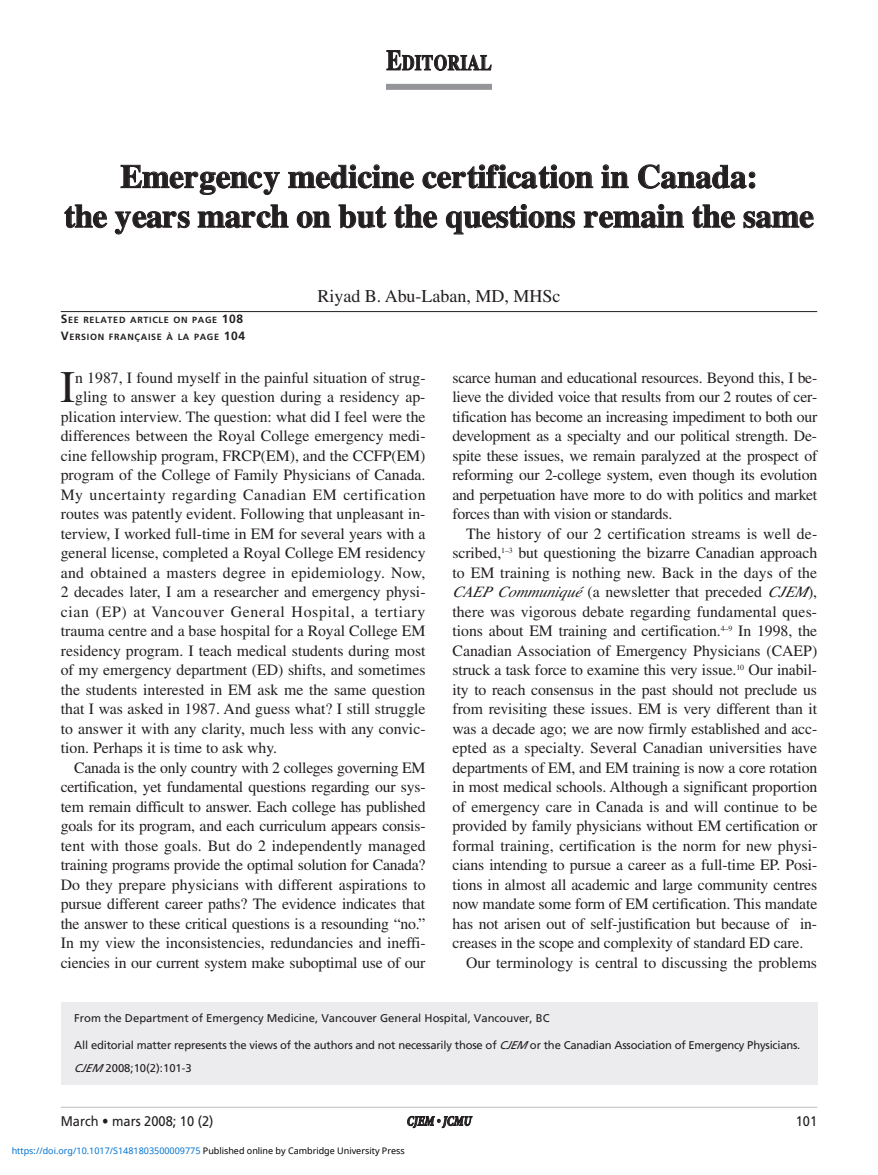
<style>
.page{position:relative;width:878px;height:1175px;background:#fff}
.page>*{position:absolute;margin:0;border:0;box-sizing:border-box;transform-origin:0 0}
.t1{font:45.15px "Times";color:#231f20}
.t2{font:700 33px/39.6px "Times";letter-spacing:-.005em;color:#231f20;text-align:center}
.t3{font:700 21.3px "Times";letter-spacing:.025em;color:#231f20;scale:.8 1}
.t4{font:18px "Times";color:#231f20}
.t5{font:15.75px/19.5px "Times";color:#231f20;text-align:justify}
.t6{font:15.75px "Times";letter-spacing:.035em;color:#231f20}
.t7{font:15.75px "Times";letter-spacing:.02em;color:#231f20}
.t8{font:15.75px "Times";letter-spacing:.045em;color:#231f20}
.t9{font:13.95px "Frutiger";color:#231f20;scale:.92 1}
.t10{font:italic 700 condensed 13.95px "Minion";color:#231f20;scale:.92 1}
.t11{font:11.25px "Frutiger";letter-spacing:-.015em;color:#231f20}
.t12{font:9px "Noto Sans";color:#0172cf}
.t13{font:700 9px/17px "Frutiger";letter-spacing:.075em;color:#231f20}
.s1{font-size:28.5px}
.s2{font-size:12px}
.s3{font-style:italic}
.s4{color:#000}
</style>
<div class="page">
<hr style="left:61px;top:1106px;width:756px;height:1px;background:#bcbdc0">
<div style="left:386px;top:84px;width:106px;height:6px;background:#939598"></div>
<hr style="left:61px;top:311px;width:756px;height:1px;background:#231f20">
<div style="left:61px;top:1002px;width:756px;height:82px;background:#ececee"></div>
<h3 class="t3" style="left:386px;top:56px;width:133px"><span class="s1">E</span>DITORIAL</h3>
<h2 class="t2" style="left:64px;top:160px;width:751px">Emergency medicine certification in Canada:<br>the years march on but the questions remain the same</h2>
<p class="t13" style="left:61px;top:312px;width:186px"><span class="s2">S</span>EE RELATED ARTICLE ON PAGE <span class="s2">108<br>V</span>ERSION FRANÇAISE À LA PAGE <span class="s2">104</span></p>
<p class="t4" style="left:317px;top:290px;width:245px">Riyad B. Abu-Laban, MD, MHSc</p>
<h1 class="t1" style="left:60px;top:371px;width:17px">I</h1>
<p class="t5" style="left:75px;top:369px;width:352px">n 1987, I found myself in the painful situation of strug-</p>
<p class="t5" style="left:75px;top:389px;width:352px">gling to answer a key question during a residency ap-</p>
<p class="t5" style="left:61px;top:408px;width:366px">plication interview. The question: what did I feel were the</p>
<p class="t5" style="left:61px;top:428px;width:366px">differences between the Royal College emergency medi-</p>
<p class="t5" style="left:61px;top:447px;width:366px">cine fellowship program, FRCP(EM), and the CCFP(EM)</p>
<p class="t5" style="left:61px;top:467px;width:366px">program of the College of Family Physicians of Canada.</p>
<p class="t6" style="left:61px;top:489px;width:366px">My uncertainty regarding Canadian EM certification</p>
<p class="t5" style="left:61px;top:506px;width:366px">routes was patently evident. Following that unpleasant in-</p>
<p class="t5" style="left:61px;top:525px;width:366px">terview, I worked full-time in EM for several years with a</p>
<p class="t5" style="left:61px;top:545px;width:366px">general license, completed a Royal College EM residency</p>
<p class="t7" style="left:61px;top:567px;width:366px">and obtained a masters degree in epidemiology. Now,</p>
<p class="t5" style="left:61px;top:584px;width:366px">2 decades later, I am a researcher and emergency physi-</p>
<p class="t8" style="left:61px;top:606px;width:366px">cian (EP) at Vancouver General Hospital, a tertiary</p>
<p class="t5" style="left:61px;top:623px;width:366px">trauma centre and a base hospital for a Royal College EM</p>
<p class="t5" style="left:61px;top:642px;width:366px">residency program. I teach medical students during most</p>
<p class="t5" style="left:61px;top:662px;width:366px">of my emergency department (ED) shifts, and sometimes</p>
<p class="t5" style="left:61px;top:681px;width:366px">the students interested in EM ask me the same question</p>
<p class="t5" style="left:61px;top:701px;width:366px">that I was asked in 1987. And guess what? I still struggle</p>
<p class="t5" style="left:61px;top:720px;width:366px">to answer it with any clarity, much less with any convic-</p>
<p class="t5" style="left:61px;top:740px;width:218px">tion. Perhaps it is time to ask why.</p>
<p class="t5" style="left:74px;top:759px;width:353px">Canada is the only country with 2 colleges governing EM</p>
<p class="t5" style="left:61px;top:779px;width:366px">certification, yet fundamental questions regarding our sys-</p>
<p class="t5" style="left:61px;top:798px;width:366px">tem remain difficult to answer. Each college has published</p>
<p class="t5" style="left:61px;top:818px;width:366px">goals for its program, and each curriculum appears consis-</p>
<p class="t5" style="left:61px;top:837px;width:366px">tent with those goals. But do 2 independently managed</p>
<p class="t5" style="left:61px;top:857px;width:366px">training programs provide the optimal solution for Canada?</p>
<p class="t5" style="left:61px;top:876px;width:366px">Do they prepare physicians with different aspirations to</p>
<p class="t5" style="left:61px;top:896px;width:366px">pursue different career paths? The evidence indicates that</p>
<p class="t5" style="left:61px;top:915px;width:366px">the answer to these critical questions is a resounding “no.”</p>
<p class="t5" style="left:61px;top:935px;width:366px">In my view the inconsistencies, redundancies and ineffi-</p>
<p class="t5" style="left:61px;top:954px;width:366px">ciencies in our current system make suboptimal use of our</p>
<p class="t5" style="left:452px;top:369px;width:366px">scarce human and educational resources. Beyond this, I be&shy;lieve the divided voice that results from our 2 routes of cer&shy;tification has become an increasing impediment to both our development as a specialty and our political strength. De&shy;spite these issues, we remain paralyzed at the prospect of reforming our 2-college system, even though its evolution and perpetuation have more to do with politics and market forces than with vision or standards.</p>
<p class="t5" style="left:466px;top:525px;width:353px">The history of our 2 certification streams is well de-</p>
<p class="t5" style="left:452px;top:545px;width:366px">scribed,<sup>1–3</sup> but questioning the bizarre Canadian approach</p>
<p class="t5" style="left:452px;top:564px;width:366px">to EM training is nothing new. Back in the days of the</p>
<p class="t5" style="left:452px;top:584px;width:366px"><span class="s3">CAEP Communiqué</span> (a newsletter that preceded <span class="s3">CJEM</span>),</p>
<p class="t5" style="left:452px;top:603px;width:366px">there was vigorous debate regarding fundamental ques-</p>
<p class="t5" style="left:452px;top:623px;width:366px">tions about EM training and certification.<sup>4–9</sup> In 1998, the</p>
<p class="t5" style="left:452px;top:642px;width:366px">Canadian Association of Emergency Physicians (CAEP)</p>
<p class="t5" style="left:452px;top:662px;width:366px">struck a task force to examine this very issue.<sup>10</sup> Our inabil-</p>
<p class="t5" style="left:452px;top:681px;width:366px">ity to reach consensus in the past should not preclude us</p>
<p class="t5" style="left:452px;top:701px;width:366px">from revisiting these issues. EM is very different than it</p>
<p class="t5" style="left:452px;top:720px;width:366px">was a decade ago; we are now firmly established and acc-</p>
<p class="t5" style="left:452px;top:740px;width:366px">epted as a specialty. Several Canadian universities have</p>
<p class="t5" style="left:452px;top:759px;width:366px">departments of EM, and EM training is now a core rotation</p>
<p class="t5" style="left:452px;top:779px;width:366px">in most medical schools. Although a significant proportion</p>
<p class="t5" style="left:452px;top:798px;width:366px">of emergency care in Canada is and will continue to be</p>
<p class="t5" style="left:452px;top:818px;width:366px">provided by family physicians without EM certification or</p>
<p class="t5" style="left:452px;top:837px;width:366px">formal training, certification is the norm for new physi-</p>
<p class="t5" style="left:452px;top:857px;width:366px">cians intending to pursue a career as a full-time EP. Posi-</p>
<p class="t5" style="left:452px;top:876px;width:366px">tions in almost all academic and large community centres</p>
<p class="t5" style="left:452px;top:896px;width:366px">now mandate some form of EM certification. This mandate</p>
<p class="t5" style="left:452px;top:915px;width:366px">has not arisen out of self-justification but because of in-</p>
<p class="t5" style="left:452px;top:935px;width:352px">creases in the scope and complexity of standard ED care.</p>
<p class="t5" style="left:466px;top:954px;width:352px">Our terminology is central to discussing the problems</p>
<p class="t11" style="left:74px;top:1013px;width:477px">From the Department of Emergency Medicine, Vancouver General Hospital, Vancouver, BC</p>
<p class="t11" style="left:74px;top:1040px;width:727px">All editorial matter represents the views of the authors and not necessarily those of <span class="s3">CJEM</span> or the Canadian Association of Emergency Physicians.</p>
<p class="t11" style="left:74px;top:1064px;width:119px"><span class="s3">CJEM</span> 2008;10(2):101-3</p>
<p class="t9" style="left:61px;top:1115px;width:167px">March • mars 2008; 10 (2)</p>
<p class="t10" style="left:407px;top:1115px;width:72px">CJEM • JCMU</p>
<p class="t9" style="left:795px;top:1115px;width:25px">101</p>
<p class="t12" style="left:12px;top:1143px;width:394px">https://doi.org/10.1017/S1481803500009775 <span class="s4">Published online by Cambridge University Press</span></p>
</div>
